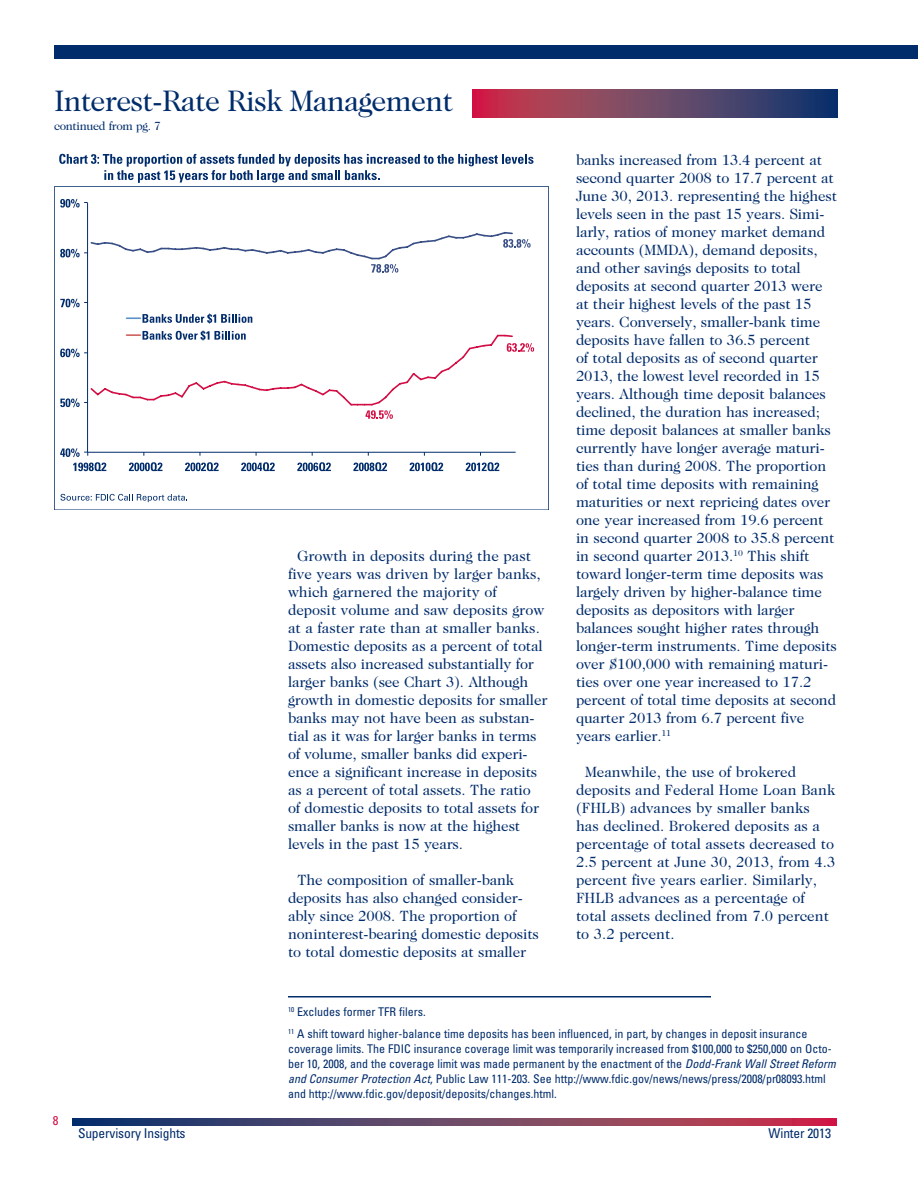
<style>
.page{position:relative;width:918px;height:1188px;background:#fff}
.page>*{position:absolute;margin:0;border:0;box-sizing:border-box;transform-origin:0 0}
.HeadA{font:30px "Caslon 224 Std";letter-spacing:-.025em;color:#002c6b}
.Body{font:15px/18px "Caslon 224 Std";letter-spacing:-.01em;color:#002c6b}
.t1{font:condensed 13.5px "Univers LT Std";letter-spacing:-.01em;color:#002c6b}
.t2{font:condensed 12.75px "Univers LT Std";color:#d20d44}
.Footnote2{font:condensed 12px/15px "Univers LT Std";color:#002c6b}
.t3{font:12px "Caslon 224 Std";letter-spacing:-.025em;color:#002c6b}
.s1{font-style:italic}
</style>
<div class="page">
<div style="left:54px;top:45px;width:864px;height:13px;background:#002c6b"></div>
<svg style="left:72px;top:1119px;width:765px;height:6px;background:#6d3f62"></svg>
<svg style="left:59px;top:154px;width:475px;height:29px"></svg>
<svg style="left:54px;top:186px;width:495px;height:324px"></svg>
<svg style="left:61px;top:494px;width:126px;height:8px"></svg>
<hr style="left:288px;top:996px;width:423px;height:2px;background:#002c6b">
<svg style="left:472px;top:89px;width:366px;height:28px;background:#703f61"></svg>
<p class="HeadA" style="left:54px;top:83px;width:401px">Interest-Rate Risk Management</p>
<p class="t3" style="left:54px;top:119px;width:108px">continued from pg. 7</p>
<p class="Body" style="left:288px;top:547px;width:261px;text-indent:9px">Growth in deposits during the past five years was driven by larger banks, which garnered the majority of deposit volume and saw deposits grow at a faster rate than at smaller banks.<br>Domestic deposits as a percent of total assets also increased substantially for larger banks (see Chart 3). Although growth in domestic deposits for smaller banks may not have been as substan&shy;tial as it was for larger banks in terms of volume, smaller banks did experi&shy;ence a significant increase in deposits as a percent of total assets. The ratio<br>of domestic deposits to total assets for smaller banks is now at the highest levels in the past 15 years.</p>
<p class="Body" style="left:288px;top:871px;width:253px;text-indent:9px">The composition of smaller-bank deposits has also changed consider&shy;ably since 2008. The proportion of noninterest-bearing domestic deposits to total domestic deposits at smaller</p>
<p class="Body" style="left:576px;top:151px;width:262px">banks increased from 13.4 percent at second quarter 2008 to 17.7 percent at June 30, 2013. representing the highest levels seen in the past 15 years. Simi&shy;larly, ratios of money market demand accounts (MMDA), demand deposits, and other savings deposits to total deposits at second quarter 2013 were at their highest levels of the past 15 years. Conversely, smaller-bank time deposits have fallen to 36.5 percent<br>of total deposits as of second quarter 2013, the lowest level recorded in 15 years. Although time deposit balances declined, the duration has increased; time deposit balances at smaller banks currently have longer average maturi&shy;ties than during 2008. The proportion of total time deposits with remaining maturities or next repricing dates over one year increased from 19.6 percent in second quarter 2008 to 35.8 percent in second quarter 2013.<sup>10</sup> This shift toward longer-term time deposits was largely driven by higher-balance time deposits as depositors with larger balances sought higher rates through longer-term instruments. Time deposits over $100,000 with remaining maturi&shy;ties over one year increased to 17.2 percent of total time deposits at second quarter 2013 from 6.7 percent five years earlier.<sup>11</sup></p>
<p class="Body" style="left:576px;top:763px;width:261px;text-indent:9px">Meanwhile, the use of brokered deposits and Federal Home Loan Bank (FHLB) advances by smaller banks has declined. Brokered deposits as a percentage of total assets decreased to 2.5 percent at June 30, 2013, from 4.3 percent five years earlier. Similarly, FHLB advances as a percentage of total assets declined from 7.0 percent to 3.2 percent.</p>
<p class="t2" style="left:53px;top:1113px;width:7px">8</p>
<p class="Footnote2" style="left:288px;top:1004px;width:139px"><sup>10</sup> Excludes former TFR filers.</p>
<p class="Footnote2" style="left:288px;top:1026px;width:549px"><sup>11</sup> A shift toward higher-balance time deposits has been influenced, in part, by changes in deposit insurance coverage limits. The FDIC insurance coverage limit was temporarily increased from $100,000 to $250,000 on Octo&shy;ber 10, 2008, and the coverage limit was made permanent by the enactment of the <span class="s1">Dodd-Frank Wall Street Reform and Consumer Protection Act</span>, Public Law 111-203. See http://www.fdic.gov/news/news/press/2008/pr08093.html and http://www.fdic.gov/deposit/deposits/changes.html.</p>
<p class="t1" style="left:78px;top:1124px;width:109px">Supervisory Insights</p>
<p class="t1" style="left:769px;top:1124px;width:64px">Winter 2013</p>
</div>
